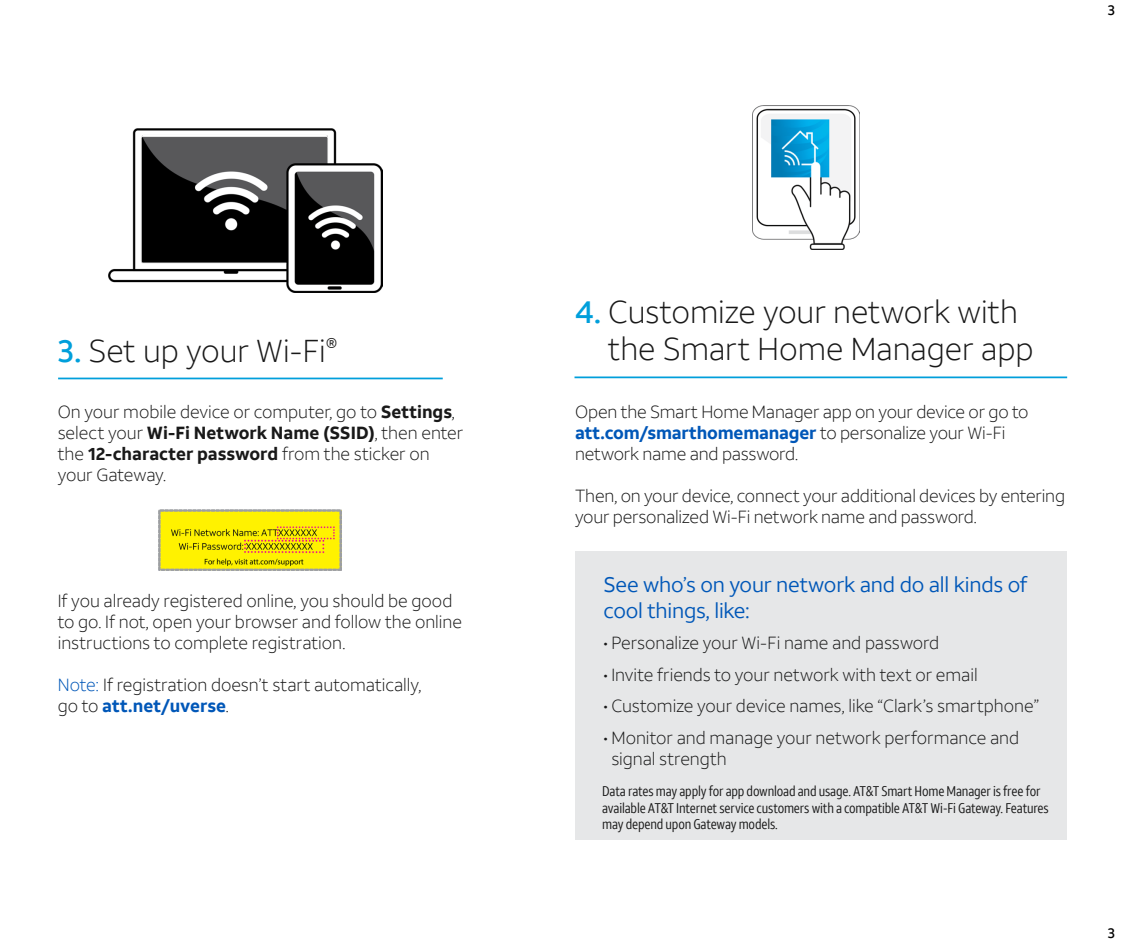
<style>
.page{position:relative;width:1134px;height:945px;background:#fff}
.page>*{position:absolute;margin:0;border:0;box-sizing:border-box;transform-origin:0 0}
.t1{font:300 31.5px/37.8px "ATT Aleck Sans";color:#191919}
.t2{font:21px/26.2px "ATT Aleck Sans";letter-spacing:-.01em;color:#0057b8}
.t3{font:300 17.5px/21px "ATT Aleck Sans";letter-spacing:-.005em;color:#191919}
.t4{font:14px/16.8px "ATT Aleck Cd";letter-spacing:-.015em;color:#191919}
.t5{font:500 14px "ATT Aleck Sans";color:#000}
.s1{font-weight:500;color:#009fdb}
.s2{font-weight:700}
.s3{color:#0057b8}
.s4{font-weight:700;color:#0057b8}
</style>
<div class="page">
<div style="left:576px;top:551px;width:491px;height:288px;background:#e6e7e8"></div>
<hr style="left:58px;top:378px;width:385px;height:1px;background:#009fdb">
<hr style="left:575px;top:377px;width:492px;height:1px;background:#009fdb">
<img style="left:108px;top:129px;width:275px;height:164px">
<img style="left:753px;top:106px;width:106px;height:143px">
<img style="left:159px;top:510px;width:183px;height:61px">
<p class="t5" style="left:1108px;top:2px;width:9px">3</p>
<h1 class="t1" style="left:58px;top:332px;width:281px"><span class="s1">3.</span> Set up your Wi-Fi<sup>®</sup></h1>
<p class="t3" style="left:58px;top:402px;width:407px">On your mobile device or computer, go to <span class="s2">Settings</span>, select your <span class="s2">Wi-Fi Network Name (SSID)</span>, then enter the <span class="s2">12-character password</span> from the sticker on your Gateway.</p>
<p class="t3" style="left:58px;top:591px;width:406px">If you already registered online, you should be good to go. If not, open your browser and follow the online instructions to complete registration.</p>
<p class="t3" style="left:58px;top:675px;width:365px"><span class="s3">Note:</span> If registration doesn’t start automatically, go to <span class="s4">att.net/uverse</span>.</p>
<h1 class="t1" style="left:608px;top:292px;width:427px;text-indent:-33px"><span class="s1">4.</span> Customize your network with the Smart Home Manager app</h1>
<p class="t3" style="left:575px;top:402px;width:455px">Open the Smart Home Manager app on your device or go to <span class="s4">att.com/smarthomemanager</span> to personalize your Wi-Fi network name and password.</p>
<p class="t3" style="left:575px;top:486px;width:491px">Then, on your device, connect your additional devices by entering your personalized Wi-Fi network name and password.</p>
<p class="t2" style="left:603px;top:571px;width:426px">See who’s on your network and do all kinds of cool things, like:</p>
<p class="t3" style="left:603px;top:633px;width:337px">• Personalize your Wi-Fi name and password</p>
<p class="t3" style="left:603px;top:664px;width:376px">• Invite friends to your network with text or email</p>
<p class="t3" style="left:603px;top:696px;width:437px">• Customize your device names, like “Clark’s smartphone”</p>
<p class="t3" style="left:611px;top:727px;width:409px;text-indent:-8px">• Monitor and manage your network performance and signal strength</p>
<p class="t4" style="left:602px;top:783px;width:448px">Data rates may apply for app download and usage. AT&amp;T Smart Home Manager is free for available AT&amp;T Internet service customers with a compatible AT&amp;T Wi-Fi Gateway. Features may depend upon Gateway models.</p>
<p class="t5" style="left:1108px;top:924px;width:9px">3</p>
</div>
